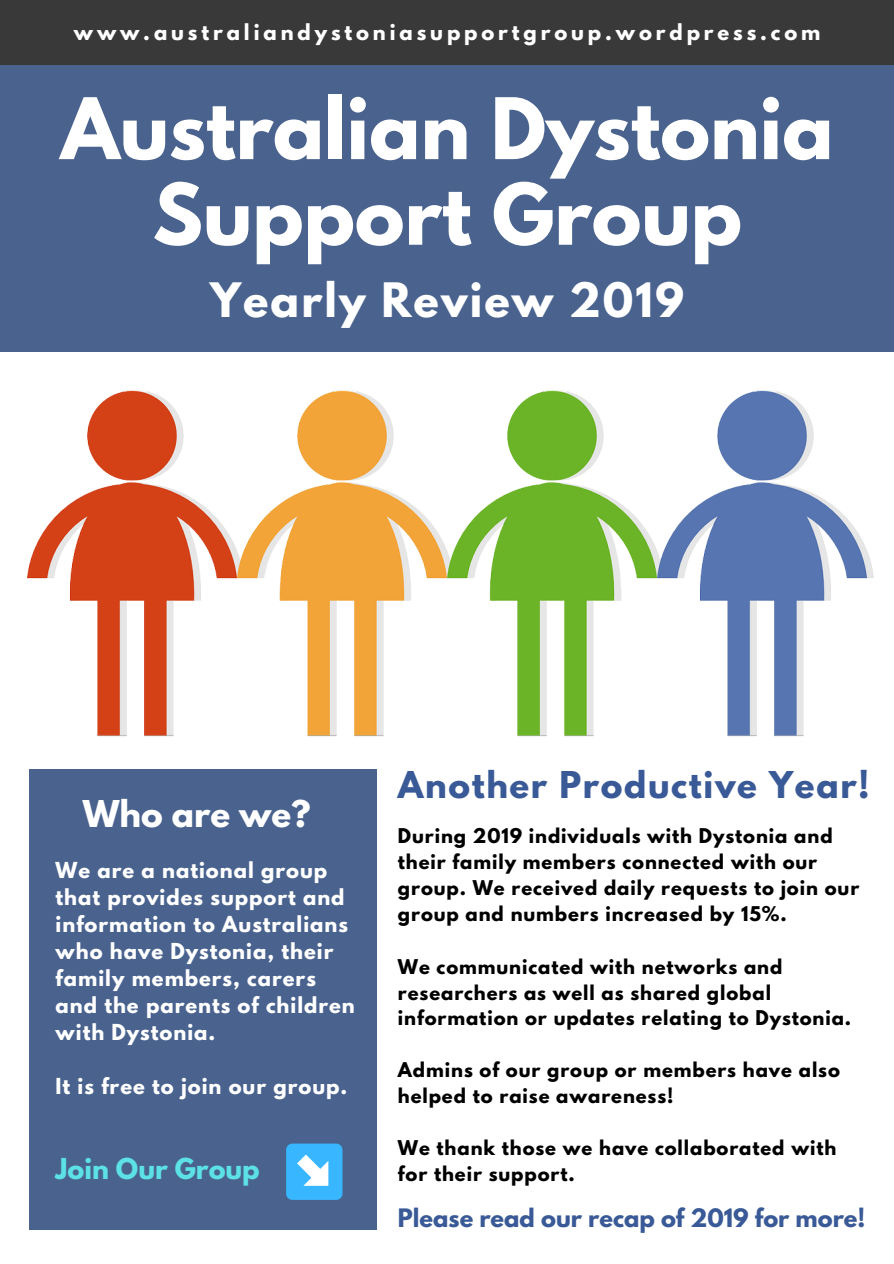
<style>
.page{position:relative;width:894px;height:1264px;background:#fff}
.page>*{position:absolute;margin:0;border:0;box-sizing:border-box;transform-origin:0 0}
.t1{font:700 75px/85.5px "League Spartan";color:#fff;text-align:center}
.t2{font:700 42px "League Spartan";letter-spacing:.05em;color:#fff}
.t3{font:700 32.7px "League Spartan";letter-spacing:.05em;color:#395a97}
.t4{font:700 32.7px "League Spartan";color:#fff}
.t5{font:700 25.5px "League Spartan";color:#5ce1e6}
.t6{font:700 22.5px "League Spartan";color:#395a97}
.t7{font:700 19.5px/27px "League Spartan";letter-spacing:.05em;color:#fff}
.t8{font:700 19.5px "League Spartan";letter-spacing:.2em;color:#fff}
.t9{font:700 18px/26px "League Spartan";letter-spacing:.05em;color:#000}
</style>
<div class="page">
<div style="left:0;top:24px;width:893px;height:328px;background:#49628e"></div>
<div style="left:0;top:0;width:893px;height:64px;background:#393939"></div>
<div style="left:29px;top:769px;width:348px;height:460px;background:#49628e"></div>
<img style="left:27px;top:390px;width:846px;height:347px">
<div style="left:286px;top:1143px;width:56px;height:56px;background:#38b6ff;border-radius:6px"></div>
<svg style="left:297px;top:1154px;width:31px;height:31px"></svg>
<p class="t8" style="left:74px;top:22px;width:748px">www.australiandystoniasupportgroup.wordpress.com</p>
<h1 class="t1" style="left:61px;top:96px;width:774px">Australian Dystonia<br>Support Group</h1>
<h2 class="t2" style="left:210px;top:279px;width:475px">Yearly Review 2019</h2>
<h3 class="t4" style="left:83px;top:797px;width:229px">Who are we?</h3>
<p class="t7" style="left:56px;top:859px;width:301px">We are a national group that provides support and information to Australians who have Dystonia, their family members, carers and the parents of children with Dystonia.</p>
<p class="t7" style="left:56px;top:1075px;width:293px">It is free to join our group.</p>
<h3 class="t5" style="left:56px;top:1156px;width:206px">Join Our Group</h3>
<h3 class="t3" style="left:398px;top:768px;width:473px">Another Productive Year!</h3>
<p class="t9" style="left:398px;top:825px;width:463px">During 2019 individuals with Dystonia and their family members connected with our group. We received daily requests to join our group and numbers increased by 15%.</p>
<p class="t9" style="left:398px;top:955px;width:454px">We communicated with networks and researchers as well as shared global information or updates relating to Dystonia.</p>
<p class="t9" style="left:398px;top:1059px;width:443px">Admins of our group or members have also helped to raise awareness!</p>
<p class="t9" style="left:398px;top:1137px;width:440px">We thank those we have collaborated with for their support.</p>
<p class="t6" style="left:398px;top:1207px;width:469px">Please read our recap of 2019 for more!</p>
</div>
